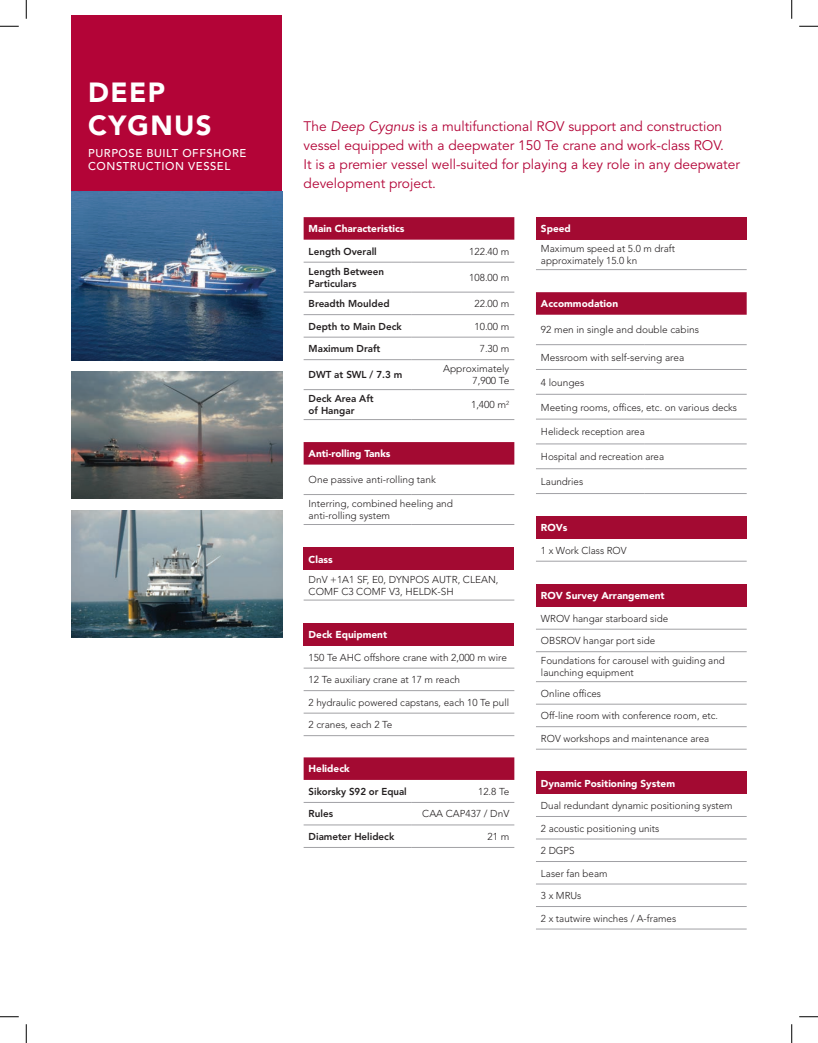
<style>
.page{position:relative;width:818px;height:1043px;background:#fff}
.page>*{position:absolute;margin:0;border:0;box-sizing:border-box;transform-origin:0 0}
.t1{font:900 27.5px/33px "Avenir";letter-spacing:.05em;color:#fff}
.t2{font:13.75px/18.8px "Avenir";color:#b30437}
.t3{font:500 11.25px/13.5px "Avenir";letter-spacing:.05em;color:#fff}
.t4{font:300 10px/12px "Avenir";color:#231f20}
.t5{font:800 10px/12px "Avenir";color:#231f20}
.t6{font:900 10px "Avenir";color:#fff}
.s1{font-style:italic}
</style>
<div class="page">
<div style="left:71px;top:15px;width:211px;height:177px;background:#b30437"></div>
<div style="left:536px;top:217px;width:210px;height:23px;background:#a30a32"></div>
<hr style="left:536px;top:269px;width:210px;height:1px;background:#a1a1a5">
<div style="left:303px;top:547px;width:211px;height:23px;background:#a30a32"></div>
<hr style="left:303px;top:600px;width:211px;height:1px;background:#a1a1a5">
<div style="left:536px;top:584px;width:210px;height:22px;background:#a30a32"></div>
<hr style="left:536px;top:629px;width:210px;height:1px;background:#a1a1a5">
<hr style="left:536px;top:651px;width:210px;height:1px;background:#a1a1a5">
<hr style="left:536px;top:681px;width:210px;height:1px;background:#a1a1a5">
<hr style="left:536px;top:704px;width:210px;height:1px;background:#a1a1a5">
<hr style="left:536px;top:726px;width:210px;height:1px;background:#a1a1a5">
<hr style="left:536px;top:749px;width:210px;height:1px;background:#a1a1a5">
<div style="left:536px;top:771px;width:210px;height:23px;background:#a30a32"></div>
<hr style="left:536px;top:816px;width:210px;height:1px;background:#a1a1a5">
<hr style="left:536px;top:838px;width:210px;height:1px;background:#a1a1a5">
<hr style="left:536px;top:861px;width:210px;height:1px;background:#a1a1a5">
<hr style="left:536px;top:883px;width:210px;height:1px;background:#a1a1a5">
<hr style="left:536px;top:906px;width:210px;height:1px;background:#a1a1a5">
<hr style="left:536px;top:928px;width:210px;height:1px;background:#a1a1a5">
<svg style="left:303px;top:757px;width:211px;height:23px;background:#a50f36"></svg>
<hr style="left:303px;top:802px;width:109px;height:1px;background:#a1a1a5">
<hr style="left:412px;top:802px;width:102px;height:1px;background:#a1a1a5">
<hr style="left:303px;top:824px;width:109px;height:1px;background:#a1a1a5">
<hr style="left:412px;top:824px;width:102px;height:1px;background:#a1a1a5">
<hr style="left:303px;top:847px;width:109px;height:1px;background:#a1a1a5">
<hr style="left:412px;top:847px;width:102px;height:1px;background:#a1a1a5">
<svg style="left:303px;top:217px;width:211px;height:23px;background:#a50f36"></svg>
<hr style="left:303px;top:262px;width:109px;height:1px;background:#a1a1a5">
<hr style="left:412px;top:262px;width:102px;height:1px;background:#a1a1a5">
<hr style="left:303px;top:292px;width:109px;height:1px;background:#a1a1a5">
<hr style="left:412px;top:292px;width:102px;height:1px;background:#a1a1a5">
<hr style="left:303px;top:314px;width:109px;height:1px;background:#a1a1a5">
<hr style="left:412px;top:314px;width:102px;height:1px;background:#a1a1a5">
<hr style="left:303px;top:337px;width:109px;height:1px;background:#a1a1a5">
<hr style="left:412px;top:337px;width:102px;height:1px;background:#a1a1a5">
<hr style="left:303px;top:359px;width:109px;height:1px;background:#a1a1a5">
<hr style="left:412px;top:359px;width:102px;height:1px;background:#a1a1a5">
<hr style="left:303px;top:389px;width:109px;height:1px;background:#a1a1a5">
<hr style="left:412px;top:389px;width:102px;height:1px;background:#a1a1a5">
<hr style="left:303px;top:419px;width:109px;height:1px;background:#a1a1a5">
<hr style="left:412px;top:419px;width:102px;height:1px;background:#a1a1a5">
<svg style="left:536px;top:292px;width:210px;height:23px;background:#a40f36"></svg>
<hr style="left:536px;top:344px;width:108px;height:1px;background:#a1a1a5">
<hr style="left:644px;top:344px;width:102px;height:1px;background:#a1a1a5">
<hr style="left:536px;top:369px;width:108px;height:1px;background:#a1a1a5">
<hr style="left:644px;top:369px;width:102px;height:1px;background:#a1a1a5">
<hr style="left:536px;top:394px;width:108px;height:1px;background:#a1a1a5">
<hr style="left:644px;top:394px;width:102px;height:1px;background:#a1a1a5">
<hr style="left:536px;top:419px;width:108px;height:1px;background:#a1a1a5">
<hr style="left:644px;top:419px;width:102px;height:1px;background:#a1a1a5">
<hr style="left:536px;top:444px;width:108px;height:1px;background:#a1a1a5">
<hr style="left:644px;top:444px;width:102px;height:1px;background:#a1a1a5">
<hr style="left:536px;top:468px;width:108px;height:1px;background:#a1a1a5">
<hr style="left:644px;top:468px;width:102px;height:1px;background:#a1a1a5">
<hr style="left:536px;top:493px;width:108px;height:1px;background:#a1a1a5">
<hr style="left:644px;top:493px;width:102px;height:1px;background:#a1a1a5">
<div style="left:303px;top:442px;width:211px;height:22px;background:#a30a32"></div>
<hr style="left:303px;top:494px;width:109px;height:1px;background:#a1a1a5">
<hr style="left:412px;top:494px;width:102px;height:1px;background:#a1a1a5">
<hr style="left:303px;top:524px;width:109px;height:1px;background:#a1a1a5">
<hr style="left:412px;top:524px;width:102px;height:1px;background:#a1a1a5">
<img style="left:71px;top:191px;width:211px;height:169px">
<img style="left:71px;top:371px;width:211px;height:127px">
<img style="left:71px;top:511px;width:211px;height:127px">
<div style="left:536px;top:516px;width:210px;height:22px;background:#a30a32"></div>
<hr style="left:536px;top:561px;width:210px;height:1px;background:#a1a1a5">
<div style="left:303px;top:623px;width:211px;height:22px;background:#a30a32"></div>
<hr style="left:303px;top:668px;width:211px;height:1px;background:#a1a1a5">
<hr style="left:303px;top:690px;width:211px;height:1px;background:#a1a1a5">
<hr style="left:303px;top:713px;width:211px;height:1px;background:#a1a1a5">
<hr style="left:303px;top:735px;width:211px;height:1px;background:#a1a1a5">
<svg style="left:0;top:25px;width:19px;height:2px"></svg>
<svg style="left:799px;top:25px;width:19px;height:2px"></svg>
<svg style="left:0;top:1016px;width:19px;height:1px"></svg>
<svg style="left:799px;top:1016px;width:19px;height:1px"></svg>
<svg style="left:25px;top:0;width:2px;height:19px"></svg>
<svg style="left:25px;top:1024px;width:2px;height:18px"></svg>
<svg style="left:791px;top:0;width:1px;height:19px"></svg>
<svg style="left:791px;top:1024px;width:1px;height:18px"></svg>
<p class="t1" style="left:88px;top:76px;width:125px">DEEP<br>CYGNUS</p>
<p class="t3" style="left:88px;top:146px;width:160px">PURPOSE BUILT OFFSHORE<br>CONSTRUCTION VESSEL</p>
<p class="t2" style="left:303px;top:118px;width:438px">The <span class="s1">Deep Cygnus</span> is a multifunctional ROV support and construction vessel equipped with a deepwater 150 Te crane and work-class ROV.<br>It is a premier vessel well-suited for playing a key role in any deepwater development project.</p>
<p class="t6" style="left:308px;top:223px;width:97px">Main Characteristics</p>
<p class="t5" style="left:308px;top:245px;width:70px">Length Overall</p>
<p class="t4" style="left:469px;top:245px;width:42px">122.40 m</p>
<p class="t5" style="left:308px;top:265px;width:77px">Length Between<br>Particulars</p>
<p class="t4" style="left:469px;top:271px;width:42px">108.00 m</p>
<p class="t5" style="left:308px;top:298px;width:82px">Breadth Moulded</p>
<p class="t4" style="left:474px;top:298px;width:36px">22.00 m</p>
<p class="t5" style="left:308px;top:320px;width:95px">Depth to Main Deck</p>
<p class="t4" style="left:474px;top:320px;width:36px">10.00 m</p>
<p class="t5" style="left:308px;top:343px;width:73px">Maximum Draft</p>
<p class="t4" style="left:479px;top:343px;width:31px">7.30 m</p>
<p class="t5" style="left:308px;top:369px;width:95px">DWT at SWL / 7.3 m</p>
<p class="t4" style="left:443px;top:363px;width:68px;text-align:right">Approximately<br>7,900 Te</p>
<p class="t5" style="left:308px;top:393px;width:66px">Deck Area Aft of Hangar</p>
<p class="t4" style="left:471px;top:399px;width:40px">1,400 m<sup>2</sup></p>
<p class="t6" style="left:308px;top:447px;width:83px">Anti-rolling Tanks</p>
<p class="t4" style="left:308px;top:474px;width:129px">One passive anti-rolling tank</p>
<p class="t4" style="left:308px;top:498px;width:146px">Interring, combined heeling and anti-rolling system</p>
<p class="t6" style="left:308px;top:553px;width:26px">Class</p>
<p class="t4" style="left:308px;top:573px;width:191px">DnV +1A1 SF, E0, DYNPOS AUTR, CLEAN,<br>COMF C3 COMF V3, HELDK-SH</p>
<p class="t6" style="left:308px;top:628px;width:80px">Deck Equipment</p>
<p class="t4" style="left:308px;top:651px;width:200px">150 Te AHC offshore crane with 2,000 m wire</p>
<p class="t4" style="left:308px;top:673px;width:153px">12 Te auxiliary crane at 17 m reach</p>
<p class="t4" style="left:308px;top:696px;width:202px">2 hydraulic powered capstans, each 10 Te pull</p>
<p class="t4" style="left:308px;top:718px;width:85px">2 cranes, each 2 Te</p>
<p class="t6" style="left:308px;top:763px;width:43px">Helideck</p>
<p class="t5" style="left:308px;top:785px;width:100px">Sikorsky S92 or Equal</p>
<p class="t4" style="left:478px;top:785px;width:33px">12.8 Te</p>
<p class="t5" style="left:308px;top:808px;width:26px">Rules</p>
<p class="t4" style="left:422px;top:808px;width:89px">CAA CAP437 / DnV</p>
<p class="t5" style="left:308px;top:830px;width:87px">Diameter Helideck</p>
<p class="t4" style="left:487px;top:830px;width:23px">21 m</p>
<p class="t6" style="left:541px;top:223px;width:31px">Speed</p>
<p class="t4" style="left:541px;top:243px;width:136px">Maximum speed at 5.0 m draft approximately 15.0 kn</p>
<p class="t6" style="left:541px;top:298px;width:79px">Accommodation</p>
<p class="t4" style="left:541px;top:324px;width:159px">92 men in single and double cabins</p>
<p class="t4" style="left:541px;top:351px;width:145px">Messroom with self-serving area</p>
<p class="t4" style="left:541px;top:376px;width:45px">4 lounges</p>
<p class="t4" style="left:541px;top:401px;width:198px">Meeting rooms, offices, etc. on various decks</p>
<p class="t4" style="left:541px;top:426px;width:105px">Helideck reception area</p>
<p class="t4" style="left:541px;top:450px;width:125px">Hospital and recreation area</p>
<p class="t4" style="left:541px;top:475px;width:44px">Laundries</p>
<p class="t6" style="left:541px;top:521px;width:28px">ROVs</p>
<p class="t4" style="left:541px;top:544px;width:87px">1 x Work Class ROV</p>
<p class="t6" style="left:541px;top:589px;width:125px">ROV Survey Arrangement</p>
<p class="t4" style="left:541px;top:612px;width:129px">WROV hangar starboard side</p>
<p class="t4" style="left:541px;top:634px;width:116px">OBSROV hangar port side</p>
<p class="t4" style="left:541px;top:655px;width:185px">Foundations for carousel with guiding and launching equipment</p>
<p class="t4" style="left:541px;top:687px;width:62px">Online offices</p>
<p class="t4" style="left:541px;top:709px;width:179px">Off-line room with conference room, etc.</p>
<p class="t4" style="left:541px;top:732px;width:170px">ROV workshops and maintenance area</p>
<p class="t6" style="left:541px;top:777px;width:136px">Dynamic Positioning System</p>
<p class="t4" style="left:541px;top:799px;width:193px">Dual redundant dynamic positioning system</p>
<p class="t4" style="left:541px;top:822px;width:120px">2 acoustic positioning units</p>
<p class="t4" style="left:541px;top:844px;width:35px">2 DGPS</p>
<p class="t4" style="left:541px;top:867px;width:68px">Laser fan beam</p>
<p class="t4" style="left:541px;top:889px;width:42px">3 x MRUs</p>
<p class="t4" style="left:541px;top:912px;width:137px">2 x tautwire winches / A-frames</p>
</div>
